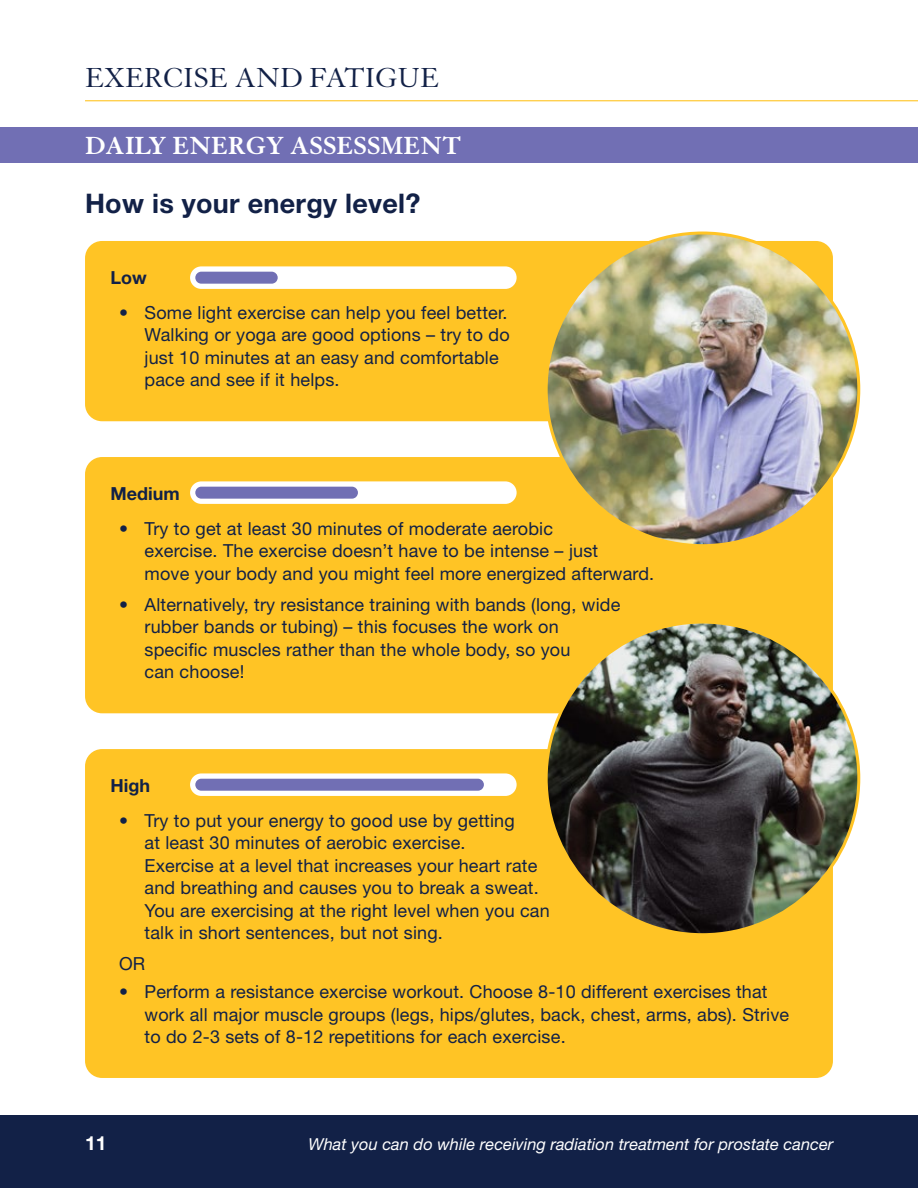
<style>
.page{position:relative;width:918px;height:1188px;background:#fff}
.page>*{position:absolute;margin:0;border:0;box-sizing:border-box;transform-origin:0 0}
.t1{font:30px "Granjon LT Std";color:#122147}
.t2{font:700 27px "Granjon LT Std";color:#fff}
.t3{font:700 27px "Helvetica Neue LT Std";letter-spacing:.01em;color:#122147}
.t4{font:700 19.5px "Helvetica Neue LT Std";color:#fff}
.t5{font:18px/22.5px "Helvetica Neue LT Std";letter-spacing:.01em;color:#122147}
.t6{font:700 18px "Helvetica Neue LT Std";color:#122147}
.t7{font:italic 16.5px "Helvetica Neue LT Std";color:#fff}
</style>
<div class="page">
<div style="left:1px;top:1115px;width:917px;height:73px;background:#122147"></div>
<hr style="left:85px;top:100px;width:833px;height:1px;background:#ffc425">
<div style="left:1px;top:128px;width:917px;height:35px;background:#716fb4"></div>
<div style="left:85px;top:241px;width:748px;height:78px;background:#ffc425;border-radius:17px"></div>
<div style="left:85px;top:276px;width:748px;height:145px;background:#ffc425;border-radius:17px"></div>
<div style="left:85px;top:457px;width:748px;height:78px;background:#ffc425;border-radius:17px"></div>
<div style="left:85px;top:492px;width:748px;height:123px;background:#ffc425;border-radius:17px"></div>
<div style="left:85px;top:568px;width:748px;height:145px;background:#ffc425;border-radius:17px"></div>
<div style="left:85px;top:749px;width:748px;height:78px;background:#ffc425;border-radius:17px"></div>
<div style="left:85px;top:784px;width:748px;height:190px;background:#ffc425;border-radius:17px"></div>
<div style="left:85px;top:928px;width:748px;height:77px;background:#ffc425;border-radius:17px"></div>
<div style="left:85px;top:955px;width:748px;height:123px;background:#ffc425;border-radius:17px"></div>
<div style="left:190px;top:266px;width:327px;height:23px;background:#fff;border-radius:11px"></div>
<div style="left:195px;top:272px;width:83px;height:12px;background:#716fb4;border-radius:6px"></div>
<div style="left:190px;top:481px;width:327px;height:23px;background:#fff;border-radius:11px"></div>
<div style="left:195px;top:487px;width:163px;height:12px;background:#716fb4;border-radius:6px"></div>
<div style="left:190px;top:773px;width:327px;height:23px;background:#fff;border-radius:11px"></div>
<div style="left:195px;top:779px;width:289px;height:12px;background:#716fb4;border-radius:6px"></div>
<img style="left:546px;top:233px;width:313px;height:313px;border-radius:156px">
<img style="left:546px;top:622px;width:313px;height:313px;border-radius:156px">
<h1 class="t1" style="left:85px;top:62px;width:355px">EXERCISE AND FATIGUE</h1>
<h2 class="t2" style="left:85px;top:131px;width:378px">DAILY ENERGY ASSESSMENT</h2>
<h2 class="t3" style="left:85px;top:186px;width:337px">How is your energy level?</h2>
<p class="t6" style="left:111px;top:266px;width:38px">Low</p>
<p class="t5" style="left:145px;top:301px;width:367px;text-indent:-26px">• Some light exercise can help you feel better.<br>Walking or yoga are good options – try to do just 10 minutes at an easy and comfortable pace and see if it helps.</p>
<p class="t6" style="left:111px;top:482px;width:71px">Medium</p>
<p class="t5" style="left:145px;top:517px;width:511px;text-indent:-26px">• Try to get at least 30 minutes of moderate aerobic<br>exercise. The exercise doesn’t have to be intense – just<br>move your body and you might feel more energized afterward.</p>
<p class="t5" style="left:145px;top:593px;width:477px;text-indent:-26px">• Alternatively, try resistance training with bands (long, wide rubber bands or tubing) – this focuses the work on specific muscles rather than the whole body, so you<br>can choose!</p>
<p class="t6" style="left:111px;top:774px;width:41px">High</p>
<p class="t5" style="left:145px;top:809px;width:407px;text-indent:-26px">• Try to put your energy to good use by getting<br>at least 30 minutes of aerobic exercise.<br>Exercise at a level that increases your heart rate and breathing and causes you to break a sweat.<br>You are exercising at the right level when you can talk in short sentences, but not sing.</p>
<p class="t5" style="left:119px;top:953px;width:28px">OR</p>
<p class="t5" style="left:145px;top:980px;width:646px;text-indent:-26px">• Perform a resistance exercise workout. Choose 8-10 different exercises that work all major muscle groups (legs, hips/glutes, back, chest, arms, abs). Strive to do 2-3 sets of 8-12 repetitions for each exercise.</p>
<p class="t4" style="left:85px;top:1131px;width:23px">11</p>
<p class="t7" style="left:308px;top:1134px;width:526px">What you can do while receiving radiation treatment for prostate cancer</p>
</div>
